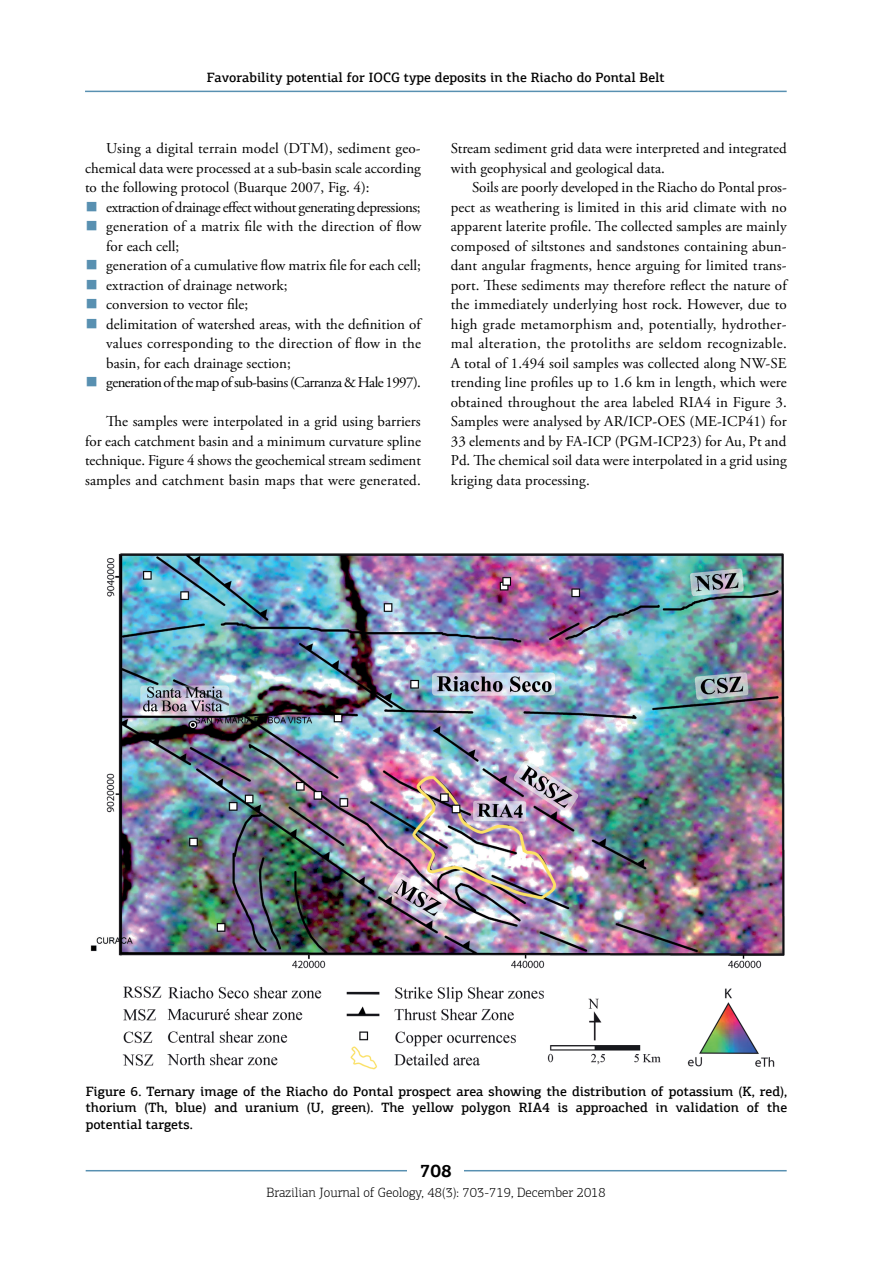
<style>
.page{position:relative;width:893px;height:1263px;background:#fff}
.page>*{position:absolute;margin:0;border:0;box-sizing:border-box;transform-origin:0 0}
.t1{font:700 18px "PF Agora Slab Pro";color:#000}
.t2{font:15px/19.5px "Adobe Garamond Pro";color:#000;text-align:justify}
.t3{font:15px "Adobe Garamond Pro";letter-spacing:-.03em;color:#000}
.t4{font:15px "Adobe Garamond Pro";letter-spacing:-.04em;color:#000}
.t5{font:500 13.5px/16.2px "PF Agora Slab Pro";color:#000;text-align:justify}
.t6{font:300 13.5px "PF Agora Slab Pro";color:#000}
.s1{font-family:"PF Agora Slab Pro";color:#5890b1}
</style>
<div class="page">
<img style="left:90px;top:553px;width:695px;height:517px">
<hr style="left:86px;top:1170px;width:701px;height:1px;background:#5890b1">
<div style="left:408px;top:1163px;width:56px;height:15px;background:#fff"></div>
<hr style="left:85px;top:91px;width:702px;height:1px;background:#5890b1">
<p class="t5" style="left:207px;top:69px;width:459px">Favorability potential for IOCG type deposits in the Riacho do Pontal Belt</p>
<p class="t2" style="left:85px;top:139px;width:337px;text-indent:21px">Using a digital terrain model (DTM), sediment geo&shy;chemical data were processed at a sub-basin scale according to the following protocol (Buarque 2007, Fig. 4):</p>
<p class="t3" style="left:85px;top:198px;width:337px"><span class="s1">■</span> extraction of drainage effect without generating depressions;</p>
<p class="t2" style="left:106px;top:217px;width:316px;text-indent:-21px"><span class="s1">■</span> generation of a matrix file with the direction of flow for each cell;</p>
<p class="t2" style="left:85px;top:256px;width:337px"><span class="s1">■</span> generation of a cumulative flow matrix file for each cell;</p>
<p class="t2" style="left:85px;top:276px;width:204px"><span class="s1">■</span> extraction of drainage network;</p>
<p class="t2" style="left:85px;top:295px;width:165px"><span class="s1">■</span> conversion to vector file;</p>
<p class="t2" style="left:106px;top:315px;width:316px;text-indent:-21px"><span class="s1">■</span> delimitation of watershed areas, with the definition of values corresponding to the direction of flow in the basin, for each drainage section;</p>
<p class="t4" style="left:85px;top:374px;width:337px"><span class="s1">■</span> generation of the map of sub-basins (Carranza &amp; Hale 1997).</p>
<p class="t2" style="left:85px;top:412px;width:337px;text-indent:21px">The samples were interpolated in a grid using barriers for each catchment basin and a minimum curvature spline technique. Figure 4 shows the geochemical stream sediment samples and catchment basin maps that were generated.</p>
<p class="t2" style="left:451px;top:139px;width:337px">Stream sediment grid data were interpreted and integrated with geophysical and geological data.</p>
<p class="t2" style="left:451px;top:178px;width:338px;text-indent:21px">Soils are poorly developed in the Riacho do Pontal pros&shy;pect as weathering is limited in this arid climate with no apparent laterite profile. The collected samples are mainly composed of siltstones and sandstones containing abun&shy;dant angular fragments, hence arguing for limited trans&shy;port. These sediments may therefore reflect the nature of the immediately underlying host rock. However, due to high grade metamorphism and, potentially, hydrother&shy;mal alteration, the protoliths are seldom recognizable.<br>A total of 1.494 soil samples was collected along NW-SE trending line profiles up to 1.6 km in length, which were obtained throughout the area labeled RIA4 in Figure 3.<br>Samples were analysed by AR/ICP-OES (ME-ICP41) for 33 elements and by FA-ICP (PGM-ICP23) for Au, Pt and Pd. The chemical soil data were interpolated in a grid using kriging data processing.</p>
<p class="t5" style="left:86px;top:1083px;width:703px">Figure 6. Ternary image of the Riacho do Pontal prospect area showing the distribution of potassium (K, red), thorium (Th, blue) and uranium (U, green). The yellow polygon RIA4 is approached in validation of the potential targets.</p>
<p class="t1" style="left:420px;top:1160px;width:34px">708</p>
<p class="t6" style="left:266px;top:1184px;width:341px">Brazilian Journal of Geology, 48(3): 703-719, December 2018</p>
</div>
